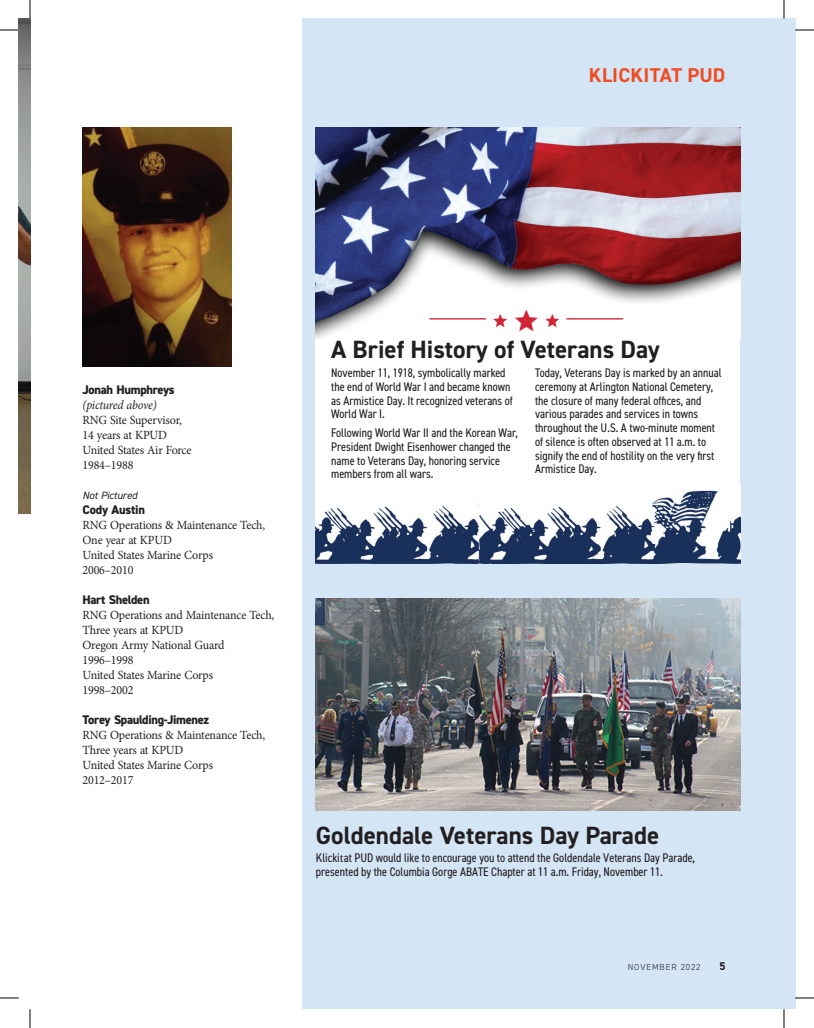
<style>
.page{position:relative;width:814px;height:1028px;background:#fff}
.page>*{position:absolute;margin:0;border:0;box-sizing:border-box;transform-origin:0 0}
.t1{font:700 25px "DIN2014";color:#231f20}
.t2{font:700 20px "DIN2014";letter-spacing:.01em;color:#f04d22}
.t3{font:condensed 12.5px/13.8px "DIN2014";color:#231f20}
.t4{font:12.5px/15px "Minion Pro";letter-spacing:-.015em;color:#231f20;scale:.96 1}
.t5{font:800 12.5px "DIN2014";letter-spacing:-.025em;color:#231f20}
.t6{font:italic 12.5px "Minion Pro";letter-spacing:-.025em;color:#231f20;scale:.96 1}
.t7{font:700 11.25px "DIN2014";color:#231f20}
.t8{font:italic 10.62px "DIN2014";letter-spacing:-.01em;color:#231f20}
.t9{font:300 8.75px "DIN2014";letter-spacing:.11em;color:#231f20}
.s1{font-family:"Minion Pro";font-stretch:normal}
</style>
<div class="page">
<div style="left:302px;top:19px;width:493px;height:990px;background:#d4e5f5"></div>
<div style="left:316px;top:274px;width:424px;height:239px;background:#fff"></div>
<img style="left:19px;top:19px;width:11px;height:495px">
<img style="left:82px;top:128px;width:149px;height:238px">
<img style="left:316px;top:128px;width:424px;height:211px">
<img style="left:316px;top:490px;width:424px;height:73px">
<img style="left:316px;top:599px;width:424px;height:211px">
<svg style="left:0;top:29px;width:19px;height:2px"></svg>
<svg style="left:795px;top:29px;width:19px;height:2px"></svg>
<svg style="left:0;top:997px;width:19px;height:1px"></svg>
<svg style="left:795px;top:997px;width:19px;height:1px"></svg>
<svg style="left:29px;top:0;width:2px;height:19px"></svg>
<svg style="left:29px;top:1009px;width:2px;height:19px"></svg>
<svg style="left:783px;top:0;width:2px;height:19px"></svg>
<svg style="left:783px;top:1009px;width:2px;height:19px"></svg>
<h2 class="t2" style="left:589px;top:62px;width:138px">KLICKITAT PUD</h2>
<p class="t5" style="left:82px;top:381px;width:94px">Jonah Humphreys</p>
<p class="t6" style="left:82px;top:396px;width:79px">(pictured above)</p>
<p class="t4" style="left:82px;top:412px;width:115px">RNG Site Supervisor,<br>14 years at KPUD<br>United States Air Force<br>1984–1988</p>
<p class="t8" style="left:82px;top:488px;width:56px">Not Pictured</p>
<p class="t5" style="left:82px;top:501px;width:64px">Cody Austin</p>
<p class="t4" style="left:82px;top:517px;width:192px">RNG Operations &amp; Maintenance Tech,<br>One year at KPUD<br>United States Marine Corps<br>2006–2010</p>
<p class="t5" style="left:82px;top:591px;width:69px">Hart Shelden</p>
<p class="t4" style="left:82px;top:607px;width:201px">RNG Operations and Maintenance Tech,<br>Three years at KPUD<br>Oregon Army National Guard<br>1996–1998<br>United States Marine Corps<br>1998–2002</p>
<p class="t5" style="left:82px;top:711px;width:128px">Torey Spaulding-Jimenez</p>
<p class="t4" style="left:82px;top:727px;width:192px">RNG Operations &amp; Maintenance Tech,<br>Three years at KPUD<br>United States Marine Corps<br>2012–2017</p>
<h1 class="t1" style="left:331px;top:333px;width:330px">A Brief History of Veterans Day</h1>
<p class="t3" style="left:331px;top:365px;width:183px">November 11, 1918, symbolically marked the end of World War I and became known as Armistice Day. It recognized veterans of World War I.</p>
<p class="t3" style="left:331px;top:425px;width:188px">Following World War II and the Korean War, President Dwight Eisenhower changed the name to Veterans Day, honoring service members from all wars.</p>
<p class="t3" style="left:535px;top:365px;width:188px">Today, Veterans Day is marked by an annual ceremony at Arlington National Cemetery, the closure of many federal offices, and various parades and services in towns throughout the U.S. A two-minute moment of silence is often observed at 11 a.m. to signify the end of hostility on the very first Armistice Day.</p>
<h1 class="t1" style="left:316px;top:818px;width:345px">Goldendale Veterans Day Parade</h1>
<p class="t3" style="left:316px;top:850px;width:380px">Klicki<span class="s1">t</span>at PUD would like to encourage you to attend the Goldendale Veterans Day Parade, presented by the Columbia Gorge ABATE Chapter at 11 a.m. Friday, November 11.</p>
<p class="t9" style="left:628px;top:961px;width:74px">NOVEMBER 2022</p>
<p class="t7" style="left:719px;top:958px;width:8px">5</p>
</div>
